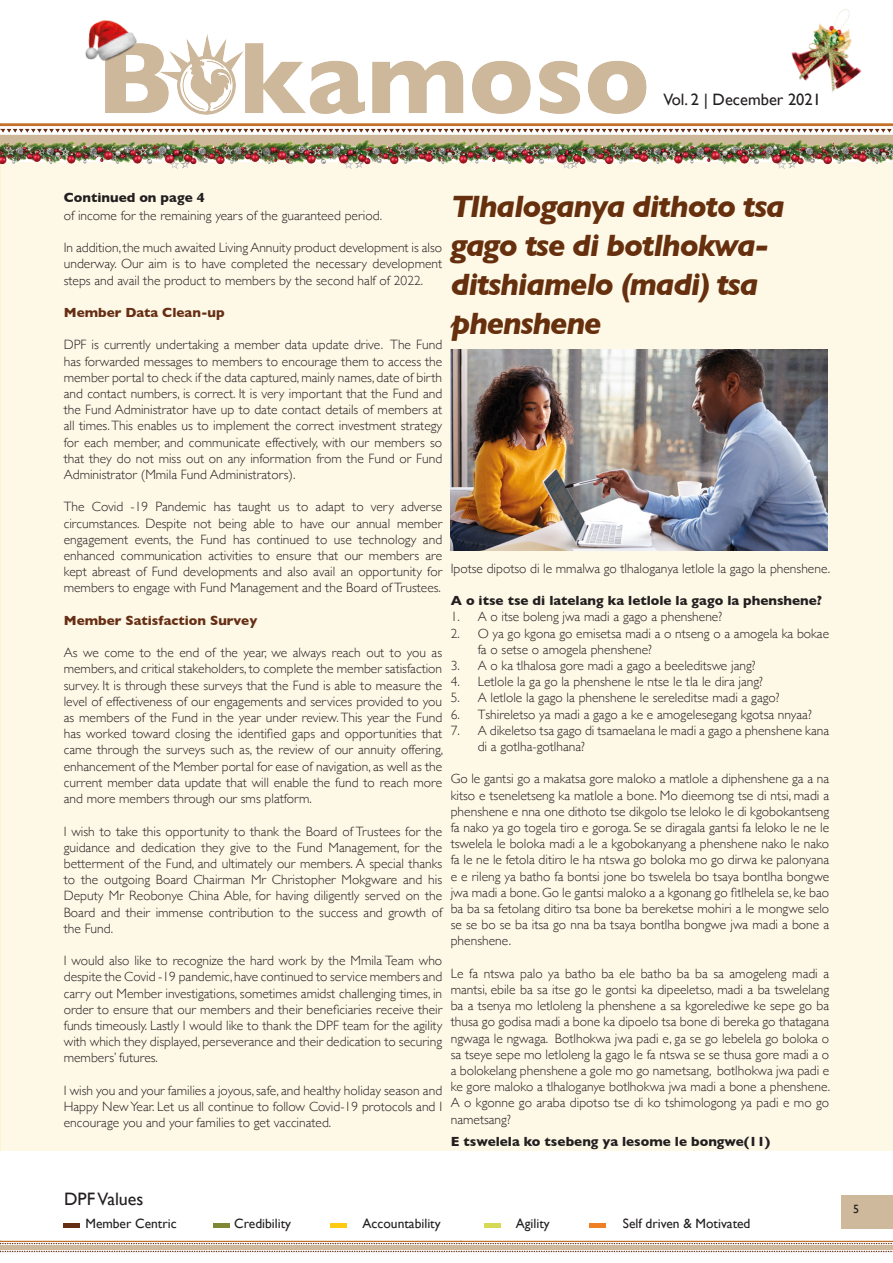
<style>
.page{position:relative;width:893px;height:1263px;background:#fff}
.page>*{position:absolute;margin:0;border:0;box-sizing:border-box;transform-origin:0 0}
.t1{font:italic 700 31.5px/39px "Gill Sans";letter-spacing:-.04em;color:#662f0d}
.t2{font:18px "Gill Sans";color:#231f20}
.t3{font:16.5px "Gill Sans";color:#231f20}
.t4{font:300 13.5px/16.2px "Gill Sans";color:#231f20;text-align:justify}
.t5{font:700 13.5px "Gill Sans";color:#231f20}
.t6{font:13.5px "Gill Sans";color:#231f20}
.t7{font:700 13.5px "Gill Sans";color:#662e14}
.t8{font:12px "Gill Sans";color:#231f20}
</style>
<div class="page">
<img style="left:0;top:34px;width:893px;height:103px">
<svg style="left:0;top:1241px;width:893px;height:11px"></svg>
<div style="left:0;top:163px;width:893px;height:988px;background:#fef9e7"></div>
<hr style="left:0;top:163px;width:1px;height:988px;background:#feca14">
<hr style="left:64px;top:1223px;width:16px;height:4px;background:#662e14">
<hr style="left:213px;top:1223px;width:16px;height:4px;background:#808735">
<hr style="left:330px;top:1223px;width:16px;height:4px;background:#feca14">
<hr style="left:484px;top:1223px;width:17px;height:4px;background:#d5d953">
<hr style="left:589px;top:1223px;width:17px;height:4px;background:#f07f24">
<div style="left:842px;top:1195px;width:51px;height:34px;background:#ceb99c"></div>
<img style="left:79px;top:20px;width:61px;height:46px">
<img style="left:0;top:137px;width:262px;height:35px">
<img style="left:262px;top:137px;width:307px;height:32px">
<img style="left:569px;top:137px;width:324px;height:32px">
<img style="left:770px;top:9px;width:117px;height:101px">
<img style="left:451px;top:349px;width:376px;height:202px">
<p class="t3" style="left:663px;top:90px;width:159px">Vol. 2 | December 2021</p>
<p class="t5" style="left:64px;top:186px;width:142px">Continued on page 4</p>
<p class="t1" style="left:451px;top:187px;width:335px">Tlhaloganya dithoto tsa gago tse di botlhokwa&shy;ditshiamelo (madi) tsa phenshene</p>
<p class="t4" style="left:64px;top:207px;width:320px">of income for the remaining years of the guaranteed period.</p>
<p class="t4" style="left:64px;top:239px;width:380px">In addition, the much awaited Living Annuity product development is also underway. Our aim is to have completed the necessary development steps and avail the product to members by the second half of 2022.</p>
<p class="t7" style="left:64px;top:302px;width:163px">Member Data Clean-up</p>
<p class="t4" style="left:64px;top:336px;width:380px">DPF is currently undertaking a member data update drive. The Fund has forwarded messages to members to encourage them to access the member portal to check if the data captured, mainly names, date of birth and contact numbers, is correct. It is very important that the Fund and the Fund Administrator have up to date contact details of members at all times. This enables us to implement the correct investment strategy for each member, and communicate effectively, with our members so that they do not miss out on any information from the Fund or Fund Administrator (Mmila Fund Administrators).</p>
<p class="t4" style="left:64px;top:498px;width:380px">The Covid -19 Pandemic has taught us to adapt to very adverse circumstances. Despite not being able to have our annual member engagement events, the Fund has continued to use technology and enhanced communication activities to ensure that our members are kept abreast of Fund developments and also avail an opportunity for members to engage with Fund Management and the Board of Trustees.</p>
<p class="t7" style="left:64px;top:610px;width:195px">Member Satisfaction Survey</p>
<p class="t4" style="left:64px;top:644px;width:381px">As we come to the end of the year, we always reach out to you as members, and critical stakeholders, to complete the member satisfaction survey. It is through these surveys that the Fund is able to measure the level of effectiveness of our engagements and services provided to you as members of the Fund in the year under review. This year the Fund has worked toward closing the identified gaps and opportunities that came through the surveys such as, the review of our annuity offering, enhancement of the Member portal for ease of navigation, as well as the current member data update that will enable the fund to reach more and more members through our sms platform.</p>
<p class="t4" style="left:64px;top:822px;width:380px">I wish to take this opportunity to thank the Board of Trustees for the guidance and dedication they give to the Fund Management, for the betterment of the Fund, and ultimately our members. A special thanks to the outgoing Board Chairman Mr Christopher Mokgware and his Deputy Mr Reobonye China Able, for having diligently served on the Board and their immense contribution to the success and growth of the Fund.</p>
<p class="t4" style="left:64px;top:952px;width:380px">I would also like to recognize the hard work by the Mmila Team who despite the Covid -19 pandemic, have continued to service members and carry out Member investigations, sometimes amidst challenging times, in order to ensure that our members and their beneficiaries receive their funds timeously. Lastly I would like to thank the DPF team for the agility with which they displayed, perseverance and their dedication to securing members’ futures.</p>
<p class="t4" style="left:64px;top:1081px;width:380px">I wish you and your families a joyous, safe, and healthy holiday season and Happy New Year. Let us all continue to follow Covid-19 protocols and I encourage you and your families to get vaccinated.</p>
<p class="t4" style="left:451px;top:560px;width:381px">Ipotse dipotso di le mmalwa go tlhaloganya letlole la gago la phenshene.</p>
<p class="t5" style="left:451px;top:590px;width:373px">A o itse tse di latelang ka letlole la gago la phenshene?</p>
<p class="t4" style="left:451px;top:608px;width:273px">1. A o itse boleng jwa madi a gago a phenshene?</p>
<p class="t4" style="left:478px;top:624px;width:353px;text-indent:-27px">2. O ya go kgona go emisetsa madi a o ntseng o a amogela ka bokae fa o setse o amogela phenshene?</p>
<p class="t4" style="left:451px;top:657px;width:306px">3. A o ka tlhalosa gore madi a gago a beeleditswe jang?</p>
<p class="t4" style="left:451px;top:673px;width:314px">4. Letlole la ga go la phenshene le ntse le tla le dira jang?</p>
<p class="t4" style="left:451px;top:689px;width:330px">5. A letlole la gago la phenshene le sereleditse madi a gago?</p>
<p class="t4" style="left:451px;top:705px;width:363px">6. Tshireletso ya madi a gago a ke e amogelesegang kgotsa nnyaa?</p>
<p class="t4" style="left:478px;top:722px;width:353px;text-indent:-27px">7. A dikeletso tsa gago di tsamaelana le madi a gago a phenshene kana di a gotlha-gotlhana?</p>
<p class="t4" style="left:451px;top:770px;width:380px">Go le gantsi go a makatsa gore maloko a matlole a diphenshene ga a na kitso e tseneletseng ka matlole a bone. Mo dieemong tse di ntsi, madi a phenshene e nna one dithoto tse dikgolo tse leloko le di kgobokantseng fa nako ya go togela tiro e goroga. Se se diragala gantsi fa leloko le ne le tswelela le boloka madi a le a kgobokanyang a phenshene nako le nako fa le ne le fetola ditiro le ha ntswa go boloka mo go dirwa ke palonyana e e rileng ya batho fa bontsi jone bo tswelela bo tsaya bontlha bongwe jwa madi a bone. Go le gantsi maloko a a kgonang go fitlhelela se, ke bao ba ba sa fetolang ditiro tsa bone ba bereketse mohiri a le mongwe selo se se bo se ba itsa go nna ba tsaya bontlha bongwe jwa madi a bone a phenshene.</p>
<p class="t4" style="left:451px;top:965px;width:381px">Le fa ntswa palo ya batho ba ele batho ba ba sa amogeleng madi a mantsi, ebile ba sa itse go le gontsi ka dipeeletso, madi a ba tswelelang ba a tsenya mo letloleng la phenshene a sa kgorelediwe ke sepe go ba thusa go godisa madi a bone ka dipoelo tsa bone di bereka go thatagana ngwaga le ngwaga. Botlhokwa jwa padi e, ga se go lebelela go boloka o sa tseye sepe mo letloleng la gago le fa ntswa se se thusa gore madi a o a bolokelang phenshene a gole mo go nametsang, botlhokwa jwa padi e ke gore maloko a tlhaloganye botlhokwa jwa madi a bone a phenshene.<br>A o kgonne go araba dipotso tse di ko tshimologong ya padi e mo go nametsang?</p>
<h2 class="t2" style="left:64px;top:1188px;width:81px">DPF Values</h2>
<p class="t5" style="left:451px;top:1130px;width:321px">E tswelela ko tsebeng ya lesome le bongwe(11)</p>
<p class="t6" style="left:85px;top:1216px;width:93px">Member Centric</p>
<p class="t6" style="left:234px;top:1216px;width:58px">Credibility</p>
<p class="t6" style="left:363px;top:1216px;width:80px">Accountability</p>
<p class="t6" style="left:516px;top:1216px;width:36px">Agility</p>
<p class="t6" style="left:623px;top:1216px;width:129px">Self driven &amp; Motivated</p>
<p class="t8" style="left:853px;top:1202px;width:7px">5</p>
</div>
